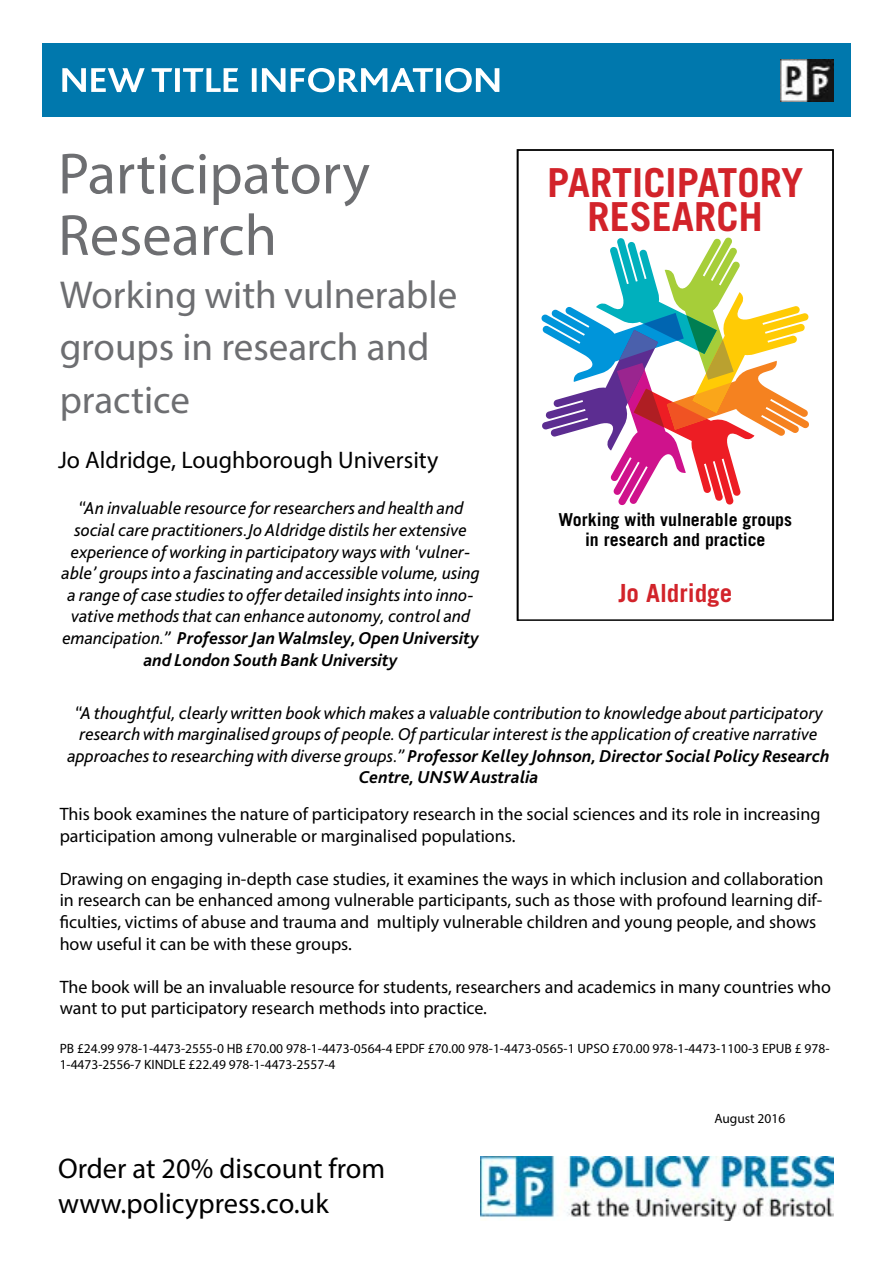
<style>
.page{position:relative;width:893px;height:1263px;background:#fff}
.page>*{position:absolute;margin:0;border:0;box-sizing:border-box;transform-origin:0 0}
.t1{font:58.5px/61.5px "Myriad Pro";color:#6d6e71}
.t2{font:700 40.05px/34.2px "Trade Gothic LT Std";color:#d2232a;text-align:center}
.t3{font:39px/52.5px "Myriad Pro";color:#6d6e71}
.t4{font:28.5px/34.2px "Myriad Pro";color:#000}
.t5{font:700 25.05px "Trade Gothic LT Std";color:#d2232a}
.t6{font:24px "Myriad Pro";color:#000}
.t7{font:italic 18px/21.6px "Bliss 2";color:#000;text-align:center}
.t8{font:18px/21.6px "Myriad Pro";color:#000}
.t9{font:700 17.85px/20px "Trade Gothic LT Std";color:#000;text-align:center}
.t10{font:13.5px/16.2px "Myriad Pro";color:#000}
.s1{font-weight:700}
</style>
<div class="page">
<div style="left:43px;top:43px;width:808px;height:74px;background:#0078ad"></div>
<svg style="left:62px;top:68px;width:437px;height:24px"></svg>
<svg style="left:541px;top:238px;width:268px;height:267px"></svg>
<div style="left:517px;top:149px;width:317px;height:472px;border:2px solid #000"></div>
<img style="left:481px;top:1157px;width:352px;height:63px">
<img style="left:780px;top:59px;width:54px;height:42px">
<h1 class="t1" style="left:58px;top:142px;width:313px">Participatory<br>Research</h1>
<h3 class="t3" style="left:60px;top:268px;width:399px">Working with vulnerable groups in research and practice</h3>
<h3 class="t6" style="left:58px;top:445px;width:382px">Jo Aldridge, Loughborough University</h3>
<p class="t7" style="left:62px;top:497px;width:420px">“An invaluable resource for researchers and health and social care practitioners.Jo Aldridge distils her extensive experience of working in participatory ways with ‘vulner&shy;able’ groups into a fascinating and accessible volume, using a range of case studies to offer detailed insights into inno&shy;vative methods that can enhance autonomy, control and emancipation.” <span class="s1">Professor Jan Walmsley, Open University and London South Bank University</span></p>
<h2 class="t2" style="left:547px;top:165px;width:258px">PARTICIPATORY<br>RESEARCH</h2>
<p class="t9" style="left:558px;top:509px;width:235px">Working with vulnerable groups in research and practice</p>
<h3 class="t5" style="left:618px;top:578px;width:115px">Jo Aldridge</h3>
<p class="t7" style="left:67px;top:701px;width:764px">“A thoughtful, clearly written book which makes a valuable contribution to knowledge about participatory research with marginalised groups of people. Of particular interest is the application of creative narrative approaches to researching with diverse groups.” <span class="s1">Professor Kelley Johnson, Director Social Policy Research Centre, UNSW Australia</span></p>
<p class="t8" style="left:60px;top:803px;width:762px">This book examines the nature of participatory research in the social sciences and its role in increasing participation among vulnerable or marginalised populations.</p>
<p class="t8" style="left:60px;top:868px;width:765px">Drawing on engaging in-depth case studies, it examines the ways in which inclusion and collaboration in research can be enhanced among vulnerable participants, such as those with profound learning dif&shy;ficulties, victims of abuse and trauma and multiply vulnerable children and young people, and shows how useful it can be with these groups.</p>
<p class="t8" style="left:60px;top:976px;width:773px">The book will be an invaluable resource for students, researchers and academics in many countries who want to put participatory research methods into practice.</p>
<p class="t10" style="left:60px;top:1040px;width:771px">PB £24.99 978-1-4473-2555-0 HB £70.00 978-1-4473-0564-4 EPDF £70.00 978-1-4473-0565-1 UPSO £70.00 978-1-4473-1100-3 EPUB £ 978-<br>1-4473-2556-7 KINDLE £22.49 978-1-4473-2557-4</p>
<h3 class="t4" style="left:58px;top:1151px;width:329px">Order at 20% discount from www.policypress.co.uk</h3>
<p class="t10" style="left:714px;top:1110px;width:72px">August 2016</p>
</div>
